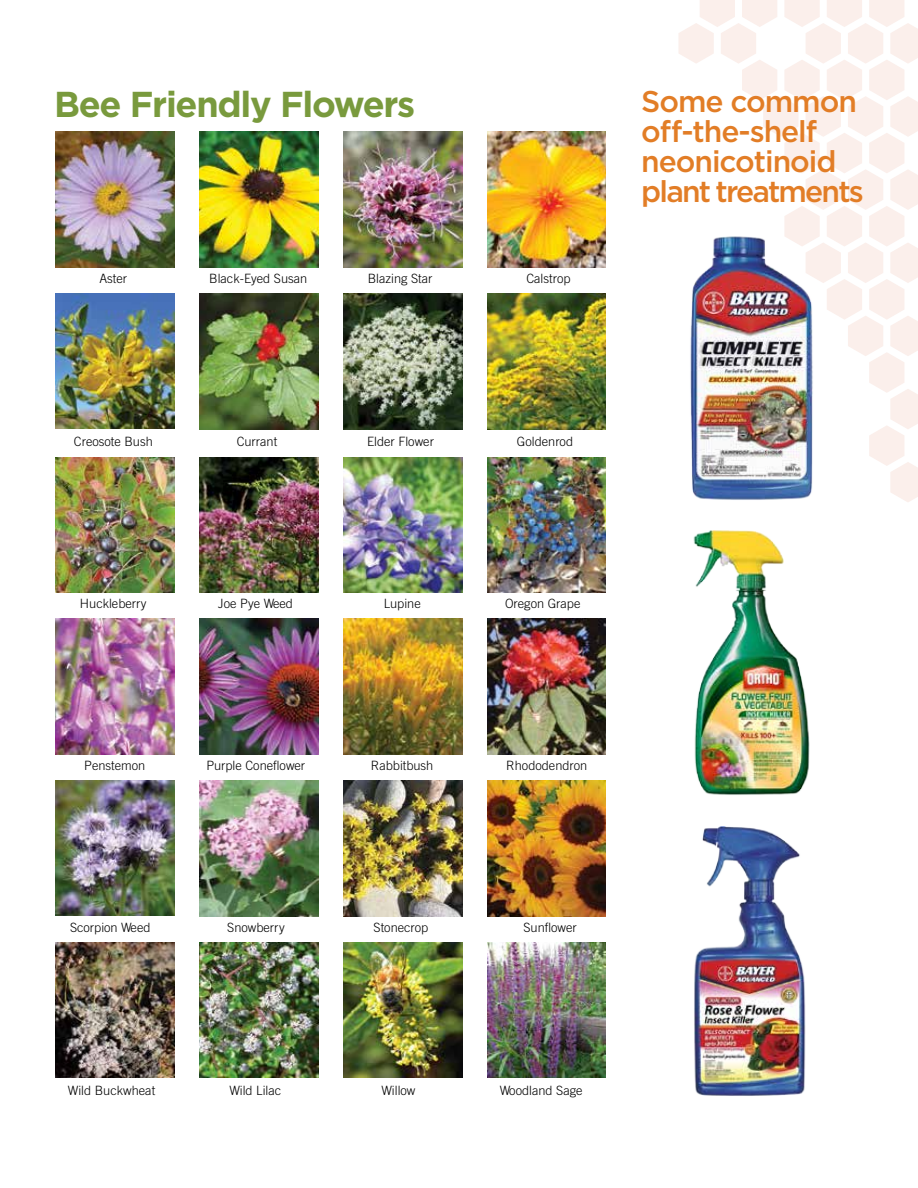
<style>
.page{position:relative;width:918px;height:1188px;background:#fff}
.page>*{position:absolute;margin:0;border:0;box-sizing:border-box;transform-origin:0 0}
.t1{font:700 36px "Gotham";letter-spacing:-.035em;color:#799a3d}
.t2{font:500 30px/30px "Gotham";letter-spacing:-.035em;color:#e27d26}
.t3{font:300 12.75px "Trade Gothic LT Std";color:#000}
</style>
<div class="page">
<svg style="left:678px;top:0;width:240px;height:502px"></svg>
<img style="left:200px;top:132px;width:118px;height:135px">
<img style="left:344px;top:132px;width:118px;height:135px">
<img style="left:487px;top:132px;width:119px;height:135px">
<img style="left:56px;top:293px;width:118px;height:136px">
<img style="left:200px;top:294px;width:118px;height:135px">
<img style="left:344px;top:294px;width:118px;height:135px">
<img style="left:487px;top:294px;width:119px;height:135px">
<img style="left:56px;top:457px;width:118px;height:136px">
<img style="left:200px;top:457px;width:118px;height:136px">
<img style="left:344px;top:457px;width:118px;height:136px">
<img style="left:487px;top:457px;width:119px;height:136px">
<img style="left:56px;top:619px;width:118px;height:135px">
<img style="left:200px;top:619px;width:118px;height:135px">
<img style="left:344px;top:619px;width:118px;height:135px">
<img style="left:487px;top:619px;width:119px;height:135px">
<img style="left:56px;top:780px;width:118px;height:136px">
<img style="left:200px;top:781px;width:118px;height:135px">
<img style="left:344px;top:781px;width:118px;height:135px">
<img style="left:487px;top:781px;width:119px;height:135px">
<img style="left:56px;top:943px;width:118px;height:135px">
<img style="left:200px;top:942px;width:118px;height:136px">
<img style="left:344px;top:942px;width:118px;height:136px">
<img style="left:487px;top:942px;width:119px;height:136px">
<img style="left:56px;top:132px;width:118px;height:135px">
<img style="left:679px;top:233px;width:142px;height:269px">
<img style="left:693px;top:530px;width:117px;height:265px">
<img style="left:694px;top:827px;width:112px;height:269px">
<h1 class="t1" style="left:54px;top:80px;width:363px">Bee Friendly Flowers</h1>
<h2 class="t2" style="left:641px;top:86px;width:224px">Some common off-the-shelf neonicotinoid plant treatments</h2>
<p class="t3" style="left:99px;top:271px;width:29px">Aster</p>
<p class="t3" style="left:209px;top:271px;width:100px">Black-Eyed Susan</p>
<p class="t3" style="left:368px;top:271px;width:66px">Blazing Star</p>
<p class="t3" style="left:526px;top:271px;width:46px">Calstrop</p>
<p class="t3" style="left:74px;top:434px;width:80px">Creosote Bush</p>
<p class="t3" style="left:237px;top:434px;width:42px">Currant</p>
<p class="t3" style="left:367px;top:434px;width:68px">Elder Flower</p>
<p class="t3" style="left:517px;top:434px;width:58px">Goldenrod</p>
<p class="t3" style="left:80px;top:596px;width:68px">Huckleberry</p>
<p class="t3" style="left:218px;top:596px;width:76px">Joe Pye Weed</p>
<p class="t3" style="left:384px;top:596px;width:39px">Lupine</p>
<p class="t3" style="left:505px;top:596px;width:77px">Oregon Grape</p>
<p class="t3" style="left:84px;top:758px;width:63px">Penstemon</p>
<p class="t3" style="left:206px;top:758px;width:100px">Purple Coneflower</p>
<p class="t3" style="left:371px;top:758px;width:64px">Rabbitbush</p>
<p class="t3" style="left:506px;top:758px;width:83px">Rhododendron</p>
<p class="t3" style="left:70px;top:920px;width:82px">Scorpion Weed</p>
<p class="t3" style="left:227px;top:920px;width:59px">Snowberry</p>
<p class="t3" style="left:374px;top:920px;width:56px">Stonecrop</p>
<p class="t3" style="left:523px;top:920px;width:55px">Sunflower</p>
<p class="t3" style="left:68px;top:1083px;width:89px">Wild Buckwheat</p>
<p class="t3" style="left:230px;top:1083px;width:53px">Wild Lilac</p>
<p class="t3" style="left:382px;top:1083px;width:35px">Willow</p>
<p class="t3" style="left:500px;top:1083px;width:84px">Woodland Sage</p>
</div>
